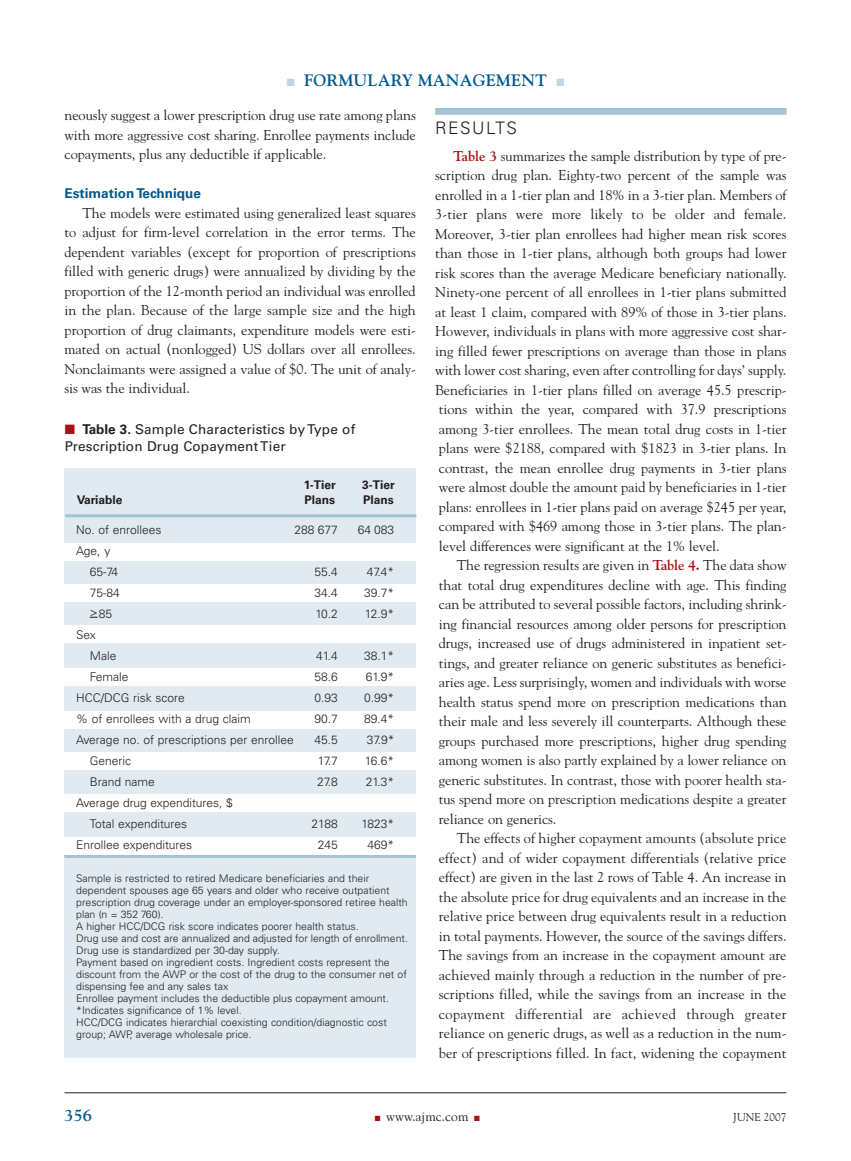
<style>
.page{position:relative;width:851px;height:1161px;background:#fff}
.page>*{position:absolute;margin:0;border:0;box-sizing:border-box;transform-origin:0 0}
.t1{font:300 17.25px "Univers";letter-spacing:.085em;color:#231f20}
.t2{font:700 16.5px "Goudy";letter-spacing:.01em;color:#00588f}
.t3{font:14.25px/19.5px "Goudy";letter-spacing:-.005em;color:#231f20;text-align:justify}
.t4{font:13.5px/16.5px "Univers";letter-spacing:.01em;color:#231f20}
.t5{font:700 13.5px "Univers";color:#00588f}
.t6{font:13.5px "Goudy";color:#231f20}
.t7{font:300 12px/21px "Univers";color:#231f20}
.t8{font:700 12px "Univers";color:#231f20}
.t9{font:11.25px "Goudy";color:#231f20}
.t10{font:300 10.5px/12px "Univers";color:#231f20}
.s1{color:#c2d6e1}
.s2{color:#a61216}
.s3{font-weight:700}
.s4{font-weight:700;color:#a61216}
</style>
<div class="page">
<div style="left:435px;top:108px;width:351px;height:7px;background:#a1c3d3"></div>
<hr style="left:64px;top:1093px;width:722px;height:1px;background:#231f20">
<div style="left:65px;top:468px;width:350px;height:589px;background:#e0eaf0"></div>
<hr style="left:65px;top:514px;width:351px;height:3px;background:#a1c3d3">
<hr style="left:64px;top:855px;width:352px;height:3px;background:#a1c3d3">
<div style="left:53px;top:584px;width:371px;height:18px;background:#fff"></div>
<div style="left:56px;top:626px;width:371px;height:18px;background:#fff"></div>
<div style="left:53px;top:668px;width:371px;height:18px;background:#fff"></div>
<div style="left:51px;top:711px;width:371px;height:18px;background:#fff"></div>
<div style="left:54px;top:752px;width:371px;height:18px;background:#fff"></div>
<div style="left:53px;top:794px;width:371px;height:18px;background:#fff"></div>
<div style="left:54px;top:837px;width:371px;height:18px;background:#fff"></div>
<div style="left:54px;top:543px;width:381px;height:18px;background:#fff"></div>
<p class="t2" style="left:287px;top:70px;width:279px"><span class="s1">■</span> FORMULARY MANAGEMENT <span class="s1">■</span></p>
<p class="t3" style="left:64px;top:105px;width:353px">neously suggest a lower prescription drug use rate among plans with more aggressive cost sharing. Enrollee payments include copayments, plus any deductible if applicable.</p>
<p class="t5" style="left:64px;top:188px;width:138px">Estimation Technique</p>
<p class="t3" style="left:64px;top:203px;width:353px;text-indent:18px">The models were estimated using generalized least squares to adjust for firm-level correlation in the error terms. The dependent variables (except for proportion of prescriptions filled with generic drugs) were annualized by dividing by the proportion of the 12-month period an individual was enrolled in the plan. Because of the large sample size and the high proportion of drug claimants, expenditure models were esti&shy;mated on actual (nonlogged) US dollars over all enrollees.<br>Nonclaimants were assigned a value of $0. The unit of analy&shy;sis was the individual.</p>
<p class="t4" style="left:65px;top:422px;width:292px"><span class="s2">■</span> <span class="s3">Table 3.</span> Sample Characteristics by Type of<br>Prescription Drug Copayment Tier</p>
<p class="t8" style="left:304px;top:480px;width:34px">1-Tier</p>
<p class="t8" style="left:362px;top:480px;width:34px">3-Tier</p>
<p class="t8" style="left:77px;top:495px;width:47px">Variable</p>
<p class="t8" style="left:304px;top:495px;width:32px">Plans</p>
<p class="t8" style="left:363px;top:495px;width:32px">Plans</p>
<p class="t7" style="left:76px;top:520px;width:87px">No. of enrollees</p>
<p class="t7" style="left:294px;top:520px;width:45px">288 677</p>
<p class="t7" style="left:358px;top:520px;width:38px">64 083</p>
<p class="t7" style="left:90px;top:541px;width:30px;text-indent:-14px">Age, y<br>65-74</p>
<p class="t7" style="left:314px;top:562px;width:25px">55.4</p>
<p class="t7" style="left:367px;top:562px;width:29px">47.4*</p>
<p class="t7" style="left:90px;top:583px;width:32px">75-84</p>
<p class="t7" style="left:314px;top:583px;width:25px">34.4</p>
<p class="t7" style="left:364px;top:583px;width:32px">39.7*</p>
<p class="t7" style="left:90px;top:604px;width:24px">&gt;85</p>
<p class="t7" style="left:315px;top:604px;width:24px">10.2</p>
<p class="t7" style="left:365px;top:604px;width:31px">12.9*</p>
<p class="t7" style="left:90px;top:625px;width:28px;text-indent:-14px">Sex<br>Male</p>
<p class="t7" style="left:316px;top:646px;width:23px">41.4</p>
<p class="t7" style="left:364px;top:646px;width:32px">38.1*</p>
<p class="t7" style="left:90px;top:667px;width:40px">Female</p>
<p class="t7" style="left:314px;top:667px;width:25px">58.6</p>
<p class="t7" style="left:366px;top:667px;width:30px">61.9*</p>
<p class="t7" style="left:76px;top:688px;width:110px">HCC/DCG risk score</p>
<p class="t7" style="left:314px;top:688px;width:25px">0.93</p>
<p class="t7" style="left:364px;top:688px;width:32px">0.99*</p>
<p class="t7" style="left:76px;top:709px;width:176px">% of enrollees with a drug claim</p>
<p class="t7" style="left:314px;top:709px;width:25px">90.7</p>
<p class="t7" style="left:364px;top:709px;width:32px">89.4*</p>
<p class="t7" style="left:76px;top:730px;width:219px">Average no. of prescriptions per enrollee</p>
<p class="t7" style="left:314px;top:730px;width:25px">45.5</p>
<p class="t7" style="left:367px;top:730px;width:29px">37.9*</p>
<p class="t7" style="left:90px;top:751px;width:43px">Generic</p>
<p class="t7" style="left:318px;top:751px;width:21px">17.7</p>
<p class="t7" style="left:365px;top:751px;width:31px">16.6*</p>
<p class="t7" style="left:90px;top:772px;width:67px">Brand name</p>
<p class="t7" style="left:317px;top:772px;width:22px">27.8</p>
<p class="t7" style="left:366px;top:772px;width:30px">21.3*</p>
<p class="t7" style="left:90px;top:793px;width:145px;text-indent:-14px">Average drug expenditures, $<br>Total expenditures</p>
<p class="t7" style="left:311px;top:814px;width:28px">2188</p>
<p class="t7" style="left:361px;top:814px;width:34px">1823*</p>
<p class="t7" style="left:76px;top:835px;width:117px">Enrollee expenditures</p>
<p class="t7" style="left:318px;top:835px;width:22px">245</p>
<p class="t7" style="left:367px;top:835px;width:28px">469*</p>
<p class="t10" style="left:76px;top:873px;width:333px">Sample is restricted to retired Medicare beneficiaries and their dependent spouses age 65 years and older who receive outpatient prescription drug coverage under an employer-sponsored retiree health plan (n = 352 760).<br>A higher HCC/DCG risk score indicates poorer health status.<br>Drug use and cost are annualized and adjusted for length of enrollment.<br>Drug use is standardized per 30-day supply.<br>Payment based on ingredient costs. Ingredient costs represent the discount from the AWP or the cost of the drug to the consumer net of dispensing fee and any sales tax<br>Enrollee payment includes the deductible plus copayment amount. *Indicates significance of 1% level.<br>HCC/DCG indicates hierarchial coexisting condition/diagnostic cost group; AWP, average wholesale price.</p>
<p class="t1" style="left:435px;top:122px;width:83px">RESULTS</p>
<p class="t3" style="left:435px;top:146px;width:353px;text-indent:18px"><span class="s4">Table 3</span> summarizes the sample distribution by type of pre&shy;scription drug plan. Eighty-two percent of the sample was enrolled in a 1-tier plan and 18% in a 3-tier plan. Members of 3-tier plans were more likely to be older and female.<br>Moreover, 3-tier plan enrollees had higher mean risk scores than those in 1-tier plans, although both groups had lower risk scores than the average Medicare beneficiary nationally.<br>Ninety-one percent of all enrollees in 1-tier plans submitted at least 1 claim, compared with 89% of those in 3-tier plans.<br>However, individuals in plans with more aggressive cost shar&shy;ing filled fewer prescriptions on average than those in plans with lower cost sharing, even after controlling for days’ supply.<br>Beneficiaries in 1-tier plans filled on average 45.5 prescrip&shy;tions within the year, compared with 37.9 prescriptions among 3-tier enrollees. The mean total drug costs in 1-tier plans were $2188, compared with $1823 in 3-tier plans. In contrast, the mean enrollee drug payments in 3-tier plans were almost double the amount paid by beneficiaries in 1-tier plans: enrollees in 1-tier plans paid on average $245 per year, compared with $469 among those in 3-tier plans. The plan&shy;level differences were significant at the 1% level.</p>
<p class="t3" style="left:439px;top:555px;width:349px;text-indent:18px">The regression results are given in <span class="s4">Table 4.</span> The data show that total drug expenditures decline with age. This finding can be attributed to several possible factors, including shrink&shy;ing financial resources among older persons for prescription drugs, increased use of drugs administered in inpatient set&shy;tings, and greater reliance on generic substitutes as benefici&shy;aries age. Less surprisingly, women and individuals with worse health status spend more on prescription medications than their male and less severely ill counterparts. Although these groups purchased more prescriptions, higher drug spending among women is also partly explained by a lower reliance on generic substitutes. In contrast, those with poorer health sta&shy;tus spend more on prescription medications despite a greater reliance on generics.</p>
<p class="t3" style="left:439px;top:828px;width:349px;text-indent:18px">The effects of higher copayment amounts (absolute price effect) and of wider copayment differentials (relative price effect) are given in the last 2 rows of Table 4. An increase in the absolute price for drug equivalents and an increase in the relative price between drug equivalents result in a reduction in total payments. However, the source of the savings differs.<br>The savings from an increase in the copayment amount are achieved mainly through a reduction in the number of pre&shy;scriptions filled, while the savings from an increase in the copayment differential are achieved through greater reliance on generic drugs, as well as a reduction in the num&shy;ber of prescriptions filled. In fact, widening the copayment</p>
<p class="t2" style="left:64px;top:1106px;width:29px">356</p>
<p class="t6" style="left:375px;top:1109px;width:106px"><span class="s2">■</span> www.ajmc.com <span class="s2">■</span></p>
<p class="t9" style="left:733px;top:1111px;width:55px">JUNE 2007</p>
</div>
